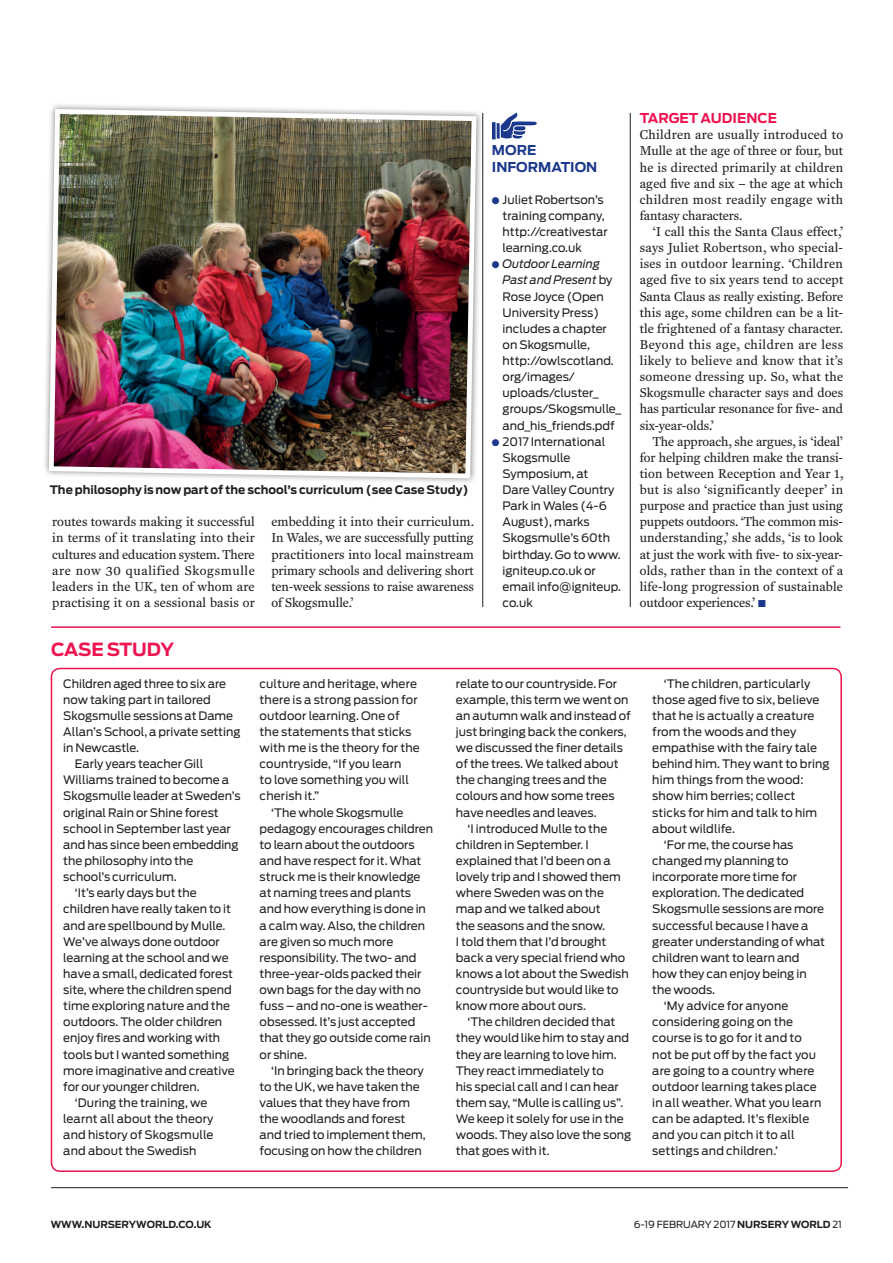
<style>
.page{position:relative;width:893px;height:1263px;background:#fff}
.page>*{position:absolute;margin:0;border:0;box-sizing:border-box;transform-origin:0 0}
.Panel_-_Headline{font:700 18px "Antenna";letter-spacing:-.02em;color:#ed1450}
.Sidebar___Headline{font:700 13.5px/16.2px "Antenna";color:#1b388c}
.Crosshead{font:700 13.5px "Antenna";color:#ed1450}
.Text_-_Indented{font:13.2px/16.2px "Fenway";letter-spacing:-.005em;color:#231f20;text-align:justify}
.Text_-_Full_Out{font:13.2px/16.2px "Fenway";letter-spacing:.03em;color:#231f20;text-align:justify}
.Panel_-_Text_Indente{font:11.7px/16.2px "Antenna";color:#231f20}
.Sidebar___Bullet_Tex{font:11.7px/16.2px "Antenna";color:#231f20}
.Panel_-_Text_Full_Ou{font:11.7px/16.2px "Antenna";color:#231f20}
.t1{font:700 11.7px "Antenna";color:#231f20}
.Folio_-_Right{font:9.75px "Antenna";color:#231f20}
.Folio___Left{font:700 9.75px "Antenna";color:#231f20}
.s1{color:#1b388c}
.s2{font-style:italic}
.s3{font-weight:700}
</style>
<div class="page">
<hr style="left:51px;top:1187px;width:797px;height:1px;background:#231f20">
<hr style="left:482px;top:113px;width:1px;height:494px;background:#231f20">
<hr style="left:630px;top:113px;width:1px;height:494px;background:#231f20">
<svg style="left:492px;top:113px;width:45px;height:26px"></svg>
<div style="left:43px;top:103px;width:440px;height:382px;background:#231f20;opacity:.55"></div>
<img style="left:46px;top:106px;width:433px;height:375px">
<hr style="left:51px;top:626px;width:789px;height:2px;background:#ed1450">
<p class="t1" style="left:50px;top:483px;width:420px">The philosophy is now part of the school’s curriculum (see Case Study)</p>
<p class="Text_-_Indented" style="left:52px;top:514px;width:204px">routes towards making it successful in terms of it translating into their cultures and education system. There are now 30 qualified Skogsmulle leaders in the UK, ten of whom are practising it on a sessional basis or</p>
<p class="Text_-_Indented" style="left:271px;top:514px;width:204px">embedding it into their curriculum.<br>In Wales, we are successfully putting practitioners into local mainstream primary schools and delivering short ten-week sessions to raise awareness of Skogsmulle.’</p>
<p class="Sidebar___Headline" style="left:492px;top:142px;width:107px">MORE<br>INFORMATION</p>
<p class="Sidebar___Bullet_Tex" style="left:503px;top:191px;width:107px;text-indent:-11px"><span class="s1">●</span> Juliet Robertson’s training company, http://creativestar learning.co.uk</p>
<p class="Sidebar___Bullet_Tex" style="left:503px;top:256px;width:120px;text-indent:-11px"><span class="s1">●</span> <span class="s2">Outdoor Learning<br>Past and Present</span> by<br>Rose Joyce (Open<br>University Press) includes a chapter on Skogsmulle, http://owlscotland. org/images/ uploads/cluster_ groups/Skogsmulle_ and_his_friends.pdf</p>
<p class="Sidebar___Bullet_Tex" style="left:503px;top:433px;width:120px;text-indent:-11px"><span class="s1">●</span> 2017 International<br>Skogsmulle<br>Symposium, at<br>Dare Valley Country<br>Park in Wales (4-6<br>August), marks<br>Skogsmulle’s 60th birthday. Go to www. igniteup.co.uk or email info@igniteup. co.uk</p>
<p class="Crosshead" style="left:640px;top:110px;width:139px">TARGET AUDIENCE</p>
<p class="Text_-_Full_Out" style="left:640px;top:127px;width:205px">Children are usually introduced to Mulle at the age of three or four, but he is directed primarily at children aged five and six – the age at which children most readily engage with fantasy characters.</p>
<p class="Text_-_Indented" style="left:640px;top:223px;width:205px;text-indent:13px">‘I call this the Santa Claus effect,’ says Juliet Robertson, who special&shy;ises in outdoor learning. ‘Children aged five to six years tend to accept Santa Claus as really existing. Before this age, some children can be a lit&shy;tle frightened of a fantasy character.<br>Beyond this age, children are less likely to believe and know that it’s someone dressing up. So, what the Skogsmulle character says and does has particular resonance for five- and six-year-olds.’</p>
<p class="Text_-_Indented" style="left:640px;top:433px;width:205px;text-indent:13px">The approach, she argues, is ‘ideal’ for helping children make the transi&shy;tion between Reception and Year 1, but is also ‘significantly deeper’ in purpose and practice than just using puppets outdoors. ‘The common mis&shy;understanding,’ she adds, ‘is to look at just the work with five- to six-year&shy;olds, rather than in the context of a life-long progression of sustainable outdoor experiences.’ <span class="s1">■</span></p>
<p class="Panel_-_Headline" style="left:51px;top:638px;width:124px">CASE STUDY</p>
<p class="Panel_-_Text_Full_Ou" style="left:63px;top:675px;width:179px">Children aged three to six are now taking part in tailored<br>Skogsmulle sessions at Dame<br>Allan’s School, a private setting in Newcastle.</p>
<p class="Panel_-_Text_Indente" style="left:63px;top:756px;width:179px;text-indent:12px">Early years teacher Gill<br>Williams trained to become a<br>Skogsmulle leader at Sweden’s original Rain or Shine forest school in September last year and has since been embedding the philosophy into the school’s curriculum.</p>
<p class="Panel_-_Text_Indente" style="left:63px;top:885px;width:173px;text-indent:12px">‘It’s early days but the children have really taken to it and are spellbound by Mulle.<br>We’ve always done outdoor learning at the school and we have a small, dedicated forest site, where the children spend time exploring nature and the outdoors. The older children enjoy fires and working with tools but I wanted something more imaginative and creative for our younger children.</p>
<p class="Panel_-_Text_Indente" style="left:63px;top:1094px;width:152px;text-indent:12px">‘During the training, we learnt all about the theory and history of Skogsmulle and about the Swedish</p>
<p class="Panel_-_Text_Indente" style="left:260px;top:675px;width:162px">culture and heritage, where there is a strong passion for outdoor learning. One of the statements that sticks with me is the theory for the countryside, “If you learn<br>to love something you will cherish it.”</p>
<p class="Panel_-_Text_Indente" style="left:260px;top:804px;width:175px;text-indent:12px">‘The whole Skogsmulle pedagogy encourages children to learn about the outdoors and have respect for it. What struck me is their knowledge at naming trees and plants and how everything is done in a calm way. Also, the children are given so much more responsibility. The two- and three-year-olds packed their own bags for the day with no fuss – and no-one is weather&shy;obsessed. It’s just accepted that they go outside come rain or shine.</p>
<p class="Panel_-_Text_Indente" style="left:260px;top:1062px;width:167px;text-indent:12px">‘In bringing back the theory to the UK, we have taken the values that they have from the woodlands and forest and tried to implement them, focusing on how the children</p>
<p class="Panel_-_Text_Indente" style="left:456px;top:675px;width:176px">relate to our countryside. For example, this term we went on an autumn walk and instead of just bringing back the conkers, we discussed the finer details of the trees. We talked about the changing trees and the colours and how some trees have needles and leaves.</p>
<p class="Panel_-_Text_Indente" style="left:456px;top:820px;width:174px;text-indent:12px">‘I introduced Mulle to the children in September. I explained that I’d been on a lovely trip and I showed them where Sweden was on the map and we talked about<br>the seasons and the snow.<br>I told them that I’d brought back a very special friend who knows a lot about the Swedish countryside but would like to know more about ours.</p>
<p class="Panel_-_Text_Indente" style="left:456px;top:1014px;width:177px;text-indent:12px">‘The children decided that they would like him to stay and they are learning to love him.<br>They react immediately to<br>his special call and I can hear them say, “Mulle is calling us”.<br>We keep it solely for use in the woods. They also love the song that goes with it.</p>
<p class="Panel_-_Text_Indente" style="left:652px;top:675px;width:179px;text-indent:12px">‘The children, particularly those aged five to six, believe that he is actually a creature from the woods and they empathise with the fairy tale behind him. They want to bring him things from the wood: show him berries; collect sticks for him and talk to him about wildlife.</p>
<p class="Panel_-_Text_Indente" style="left:652px;top:837px;width:174px;text-indent:12px">‘For me, the course has changed my planning to incorporate more time for exploration. The dedicated<br>Skogsmulle sessions are more successful because I have a greater understanding of what children want to learn and how they can enjoy being in the woods.</p>
<p class="Panel_-_Text_Indente" style="left:652px;top:998px;width:171px;text-indent:12px">‘My advice for anyone considering going on the course is to go for it and to not be put off by the fact you are going to a country where outdoor learning takes place in all weather. What you learn can be adapted. It’s flexible and you can pitch it to all settings and children.’</p>
<p class="Folio___Left" style="left:51px;top:1218px;width:162px">WWW.NURSERYWORLD.CO.UK</p>
<p class="Folio_-_Right" style="left:634px;top:1218px;width:210px">6-19 FEBRUARY 2017 <span class="s3">NURSERY WORLD</span> 21</p>
</div>
